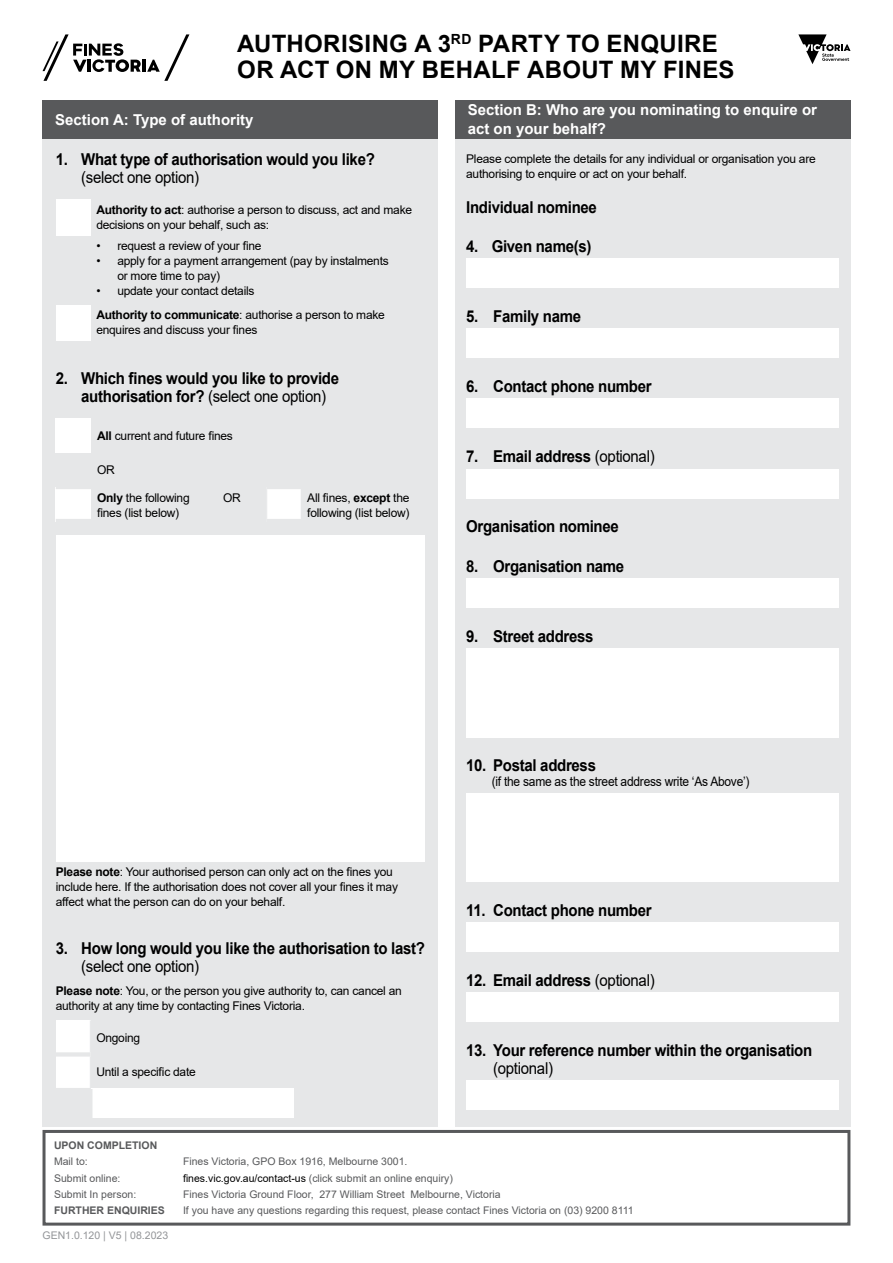
<style>
.page{position:relative;width:893px;height:1263px;background:#fff}
.page>*{position:absolute;margin:0;border:0;box-sizing:border-box;transform-origin:0 0}
.t1{font:700 24px/26.5px "Arial";letter-spacing:.015em;color:#000}
.t2{font:700 16.35px "Arial";letter-spacing:-.02em;color:#000;scale:.92 1}
.t3{font:16.35px "Arial";letter-spacing:-.02em;color:#000;scale:.92 1}
.t4{font:700 15px/19.5px "Arial";color:#fff}
.t5{font:13.05px "Arial";letter-spacing:-.02em;color:#000;scale:.92 1}
.t6{font:12px/15px "Arial";letter-spacing:-.02em;color:#000}
.t7{font:10.5px "Arial";color:#58595b}
.t8{font:700 10.5px/16.2px "Arial";color:#58595b}
.t9{font:10.5px "Arial";color:#939598}
.s1{font-weight:700}
.s2{font-weight:400}
.s3{color:#000}
</style>
<div class="page">
<div style="left:455px;top:103px;width:395px;height:1024px;background:#e6e7e8"></div>
<div style="left:43px;top:103px;width:395px;height:1024px;background:#e6e7e8"></div>
<svg style="left:56px;top:340px;width:34px;height:1px"></svg>
<svg style="left:56px;top:418px;width:35px;height:1px"></svg>
<svg style="left:466px;top:259px;width:1px;height:29px"></svg>
<svg style="left:466px;top:329px;width:1px;height:29px"></svg>
<svg style="left:466px;top:399px;width:1px;height:29px"></svg>
<svg style="left:466px;top:469px;width:1px;height:29px"></svg>
<svg style="left:466px;top:578px;width:1px;height:29px"></svg>
<svg style="left:466px;top:649px;width:1px;height:88px"></svg>
<hr style="left:466px;top:677px;width:373px;height:1px;background:#e6e7e8">
<hr style="left:466px;top:707px;width:373px;height:1px;background:#e6e7e8">
<svg style="left:466px;top:793px;width:1px;height:88px"></svg>
<hr style="left:466px;top:822px;width:373px;height:1px;background:#e6e7e8">
<hr style="left:466px;top:852px;width:373px;height:1px;background:#e6e7e8">
<svg style="left:466px;top:923px;width:1px;height:29px"></svg>
<svg style="left:466px;top:993px;width:1px;height:29px"></svg>
<svg style="left:466px;top:1081px;width:1px;height:29px"></svg>
<div style="left:43px;top:1130px;width:807px;height:95px;border:3px solid #58595b"></div>
<div style="left:56px;top:199px;width:34px;height:37px;background:#fff"></div>
<div style="left:56px;top:305px;width:34px;height:35px;background:#fff"></div>
<div style="left:56px;top:419px;width:35px;height:34px;background:#fff"></div>
<div style="left:467px;top:258px;width:372px;height:30px;background:#fff"></div>
<div style="left:467px;top:328px;width:372px;height:30px;background:#fff"></div>
<div style="left:467px;top:399px;width:372px;height:29px;background:#fff"></div>
<div style="left:467px;top:469px;width:372px;height:29px;background:#fff"></div>
<div style="left:467px;top:578px;width:372px;height:30px;background:#fff"></div>
<div style="left:467px;top:648px;width:372px;height:30px;background:#fff"></div>
<div style="left:467px;top:678px;width:372px;height:30px;background:#fff"></div>
<div style="left:467px;top:708px;width:372px;height:29px;background:#fff"></div>
<div style="left:467px;top:793px;width:372px;height:29px;background:#fff"></div>
<div style="left:467px;top:822px;width:372px;height:30px;background:#fff"></div>
<div style="left:467px;top:852px;width:372px;height:30px;background:#fff"></div>
<div style="left:467px;top:922px;width:372px;height:30px;background:#fff"></div>
<div style="left:467px;top:992px;width:372px;height:30px;background:#fff"></div>
<div style="left:467px;top:1080px;width:372px;height:30px;background:#fff"></div>
<div style="left:56px;top:535px;width:369px;height:29px;background:#fff"></div>
<div style="left:56px;top:564px;width:369px;height:30px;background:#fff"></div>
<div style="left:56px;top:594px;width:369px;height:30px;background:#fff"></div>
<div style="left:56px;top:624px;width:369px;height:30px;background:#fff"></div>
<div style="left:56px;top:654px;width:369px;height:29px;background:#fff"></div>
<div style="left:56px;top:683px;width:369px;height:30px;background:#fff"></div>
<div style="left:56px;top:713px;width:369px;height:30px;background:#fff"></div>
<div style="left:56px;top:743px;width:369px;height:30px;background:#fff"></div>
<div style="left:56px;top:773px;width:369px;height:29px;background:#fff"></div>
<div style="left:56px;top:802px;width:369px;height:30px;background:#fff"></div>
<div style="left:56px;top:832px;width:369px;height:30px;background:#fff"></div>
<div style="left:56px;top:487px;width:35px;height:34px;background:#fff"></div>
<div style="left:267px;top:487px;width:34px;height:34px;background:#fff"></div>
<hr style="left:56px;top:485px;width:35px;height:4px;background:#e6e7e8">
<hr style="left:56px;top:519px;width:35px;height:4px;background:#e6e7e8">
<hr style="left:267px;top:485px;width:34px;height:4px;background:#e6e7e8">
<hr style="left:266px;top:519px;width:37px;height:4px;background:#e6e7e8">
<div style="left:56px;top:1020px;width:34px;height:34px;background:#fff"></div>
<div style="left:56px;top:1054px;width:34px;height:34px;background:#fff"></div>
<div style="left:90px;top:1088px;width:204px;height:30px;background:#fff"></div>
<hr style="left:56px;top:1088px;width:35px;height:1px;background:#e6e7e8">
<hr style="left:56px;top:1052px;width:34px;height:4px;background:#e6e7e8">
<hr style="left:88px;top:1089px;width:4px;height:29px;background:#e6e7e8">
<hr style="left:142px;top:60px;width:4px;height:12px;background:#000">
<svg style="left:147px;top:34px;width:42px;height:47px"></svg>
<svg style="left:43px;top:34px;width:98px;height:47px"></svg>
<svg style="left:798px;top:34px;width:52px;height:30px"></svg>
<div style="left:43px;top:100px;width:395px;height:38px;background:#58595b"></div>
<div style="left:455px;top:100px;width:395px;height:38px;background:#58595b"></div>
<h2 class="t1" style="left:237px;top:30px;width:499px">AUTHORISING A 3<sup>RD</sup> PARTY TO ENQUIRE<br>OR ACT ON MY BEHALF ABOUT MY FINES</h2>
<h2 class="t4" style="left:55px;top:110px;width:200px">Section A: Type of authority</h2>
<p class="t2" style="left:56px;top:147px;width:348px">1. What type of authorisation would you like?</p>
<p class="t3" style="left:81px;top:166px;width:130px">(select one option)</p>
<p class="t6" style="left:96px;top:203px;width:317px"><span class="s1">Authority to act</span>: authorise a person to discuss, act and make decisions on your behalf, such as:</p>
<p class="t6" style="left:96px;top:238px;width:167px">• request a review of your fine</p>
<p class="t6" style="left:117px;top:253px;width:273px;text-indent:-21px">• apply for a payment arrangement (pay by instalments or more time to pay)</p>
<p class="t6" style="left:96px;top:283px;width:160px">• update your contact details</p>
<p class="t6" style="left:96px;top:308px;width:290px"><span class="s1">Authority to communicate</span>: authorise a person to make</p>
<p class="t6" style="left:96px;top:323px;width:163px">enquires and discuss your fines</p>
<p class="t2" style="left:56px;top:367px;width:310px">2. Which fines would you like to provide</p>
<p class="t2" style="left:81px;top:385px;width:268px">authorisation for? <span class="s2">(select one option)</span></p>
<p class="t6" style="left:97px;top:429px;width:137px"><span class="s1">All</span> current and future fines</p>
<p class="t6" style="left:97px;top:463px;width:19px">OR</p>
<p class="t6" style="left:97px;top:490px;width:94px"><span class="s1">Only</span> the following fines (list below)</p>
<p class="t6" style="left:223px;top:490px;width:19px">OR</p>
<p class="t6" style="left:307px;top:490px;width:104px">All fines, <span class="s1">except</span> the following (list below)</p>
<h2 class="t4" style="left:468px;top:100px;width:351px">Section B: Who are you nominating to enquire or act on your behalf?</h2>
<p class="t6" style="left:466px;top:151px;width:351px">Please complete the details for any individual or organisation you are authorising to enquire or act on your behalf.</p>
<p class="t2" style="left:466px;top:195px;width:144px">Individual nominee</p>
<p class="t2" style="left:466px;top:235px;width:138px">4. Given name(s)</p>
<p class="t2" style="left:466px;top:305px;width:126px">5. Family name</p>
<p class="t2" style="left:466px;top:375px;width:203px">6. Contact phone number</p>
<p class="t2" style="left:466px;top:445px;width:206px">7. Email address <span class="s2">(optional)</span></p>
<p class="t2" style="left:466px;top:515px;width:167px">Organisation nominee</p>
<p class="t2" style="left:466px;top:554px;width:173px">8. Organisation name</p>
<p class="t2" style="left:466px;top:624px;width:140px">9. Street address</p>
<p class="t6" style="left:56px;top:864px;width:344px"><span class="s1">Please note</span>: Your authorised person can only act on the fines you include here. If the authorisation does not cover all your fines it may affect what the person can do on your behalf.</p>
<p class="t2" style="left:56px;top:936px;width:403px">3. How long would you like the authorisation to last?</p>
<p class="t3" style="left:81px;top:955px;width:130px">(select one option)</p>
<p class="t6" style="left:56px;top:983px;width:348px"><span class="s1">Please note</span>: You, or the person you give authority to, can cancel an authority at any time by contacting Fines Victoria.</p>
<p class="t6" style="left:96px;top:1030px;width:45px">Ongoing</p>
<p class="t6" style="left:96px;top:1064px;width:101px">Until a specific date</p>
<p class="t8" style="left:54px;top:1137px;width:105px">UPON COMPLETION<br><span class="s2">Mail to:</span></p>
<p class="t7" style="left:183px;top:1154px;width:226px">Fines Victoria, GPO Box 1916, Melbourne 3001.</p>
<p class="t2" style="left:466px;top:754px;width:143px">10. Postal address</p>
<p class="t5" style="left:492px;top:773px;width:282px">(if the same as the street address write ‘As Above’)</p>
<p class="t2" style="left:466px;top:898px;width:203px">11. Contact phone number</p>
<p class="t2" style="left:466px;top:969px;width:206px">12. Email address <span class="s2">(optional)</span></p>
<p class="t2" style="left:466px;top:1039px;width:378px">13. Your reference number within the organisation</p>
<p class="t3" style="left:493px;top:1057px;width:67px">(optional)</p>
<p class="t7" style="left:54px;top:1171px;width:68px">Submit online:</p>
<p class="t7" style="left:183px;top:1171px;width:271px"><span class="s3">fines.vic.gov.au/contact-us</span> (click submit an online enquiry)</p>
<p class="t7" style="left:54px;top:1187px;width:84px">Submit In person:</p>
<p class="t7" style="left:183px;top:1187px;width:319px">Fines Victoria Ground Floor, 277 William Street Melbourne, Victoria</p>
<p class="t8" style="left:54px;top:1202px;width:112px">FURTHER ENQUIRIES</p>
<p class="t7" style="left:183px;top:1203px;width:452px">If you have any questions regarding this request, please contact Fines Victoria on (03) 9200 8111</p>
<p class="t9" style="left:43px;top:1228px;width:127px">GEN1.0.120 | V5 | 08.2023</p>
</div>
